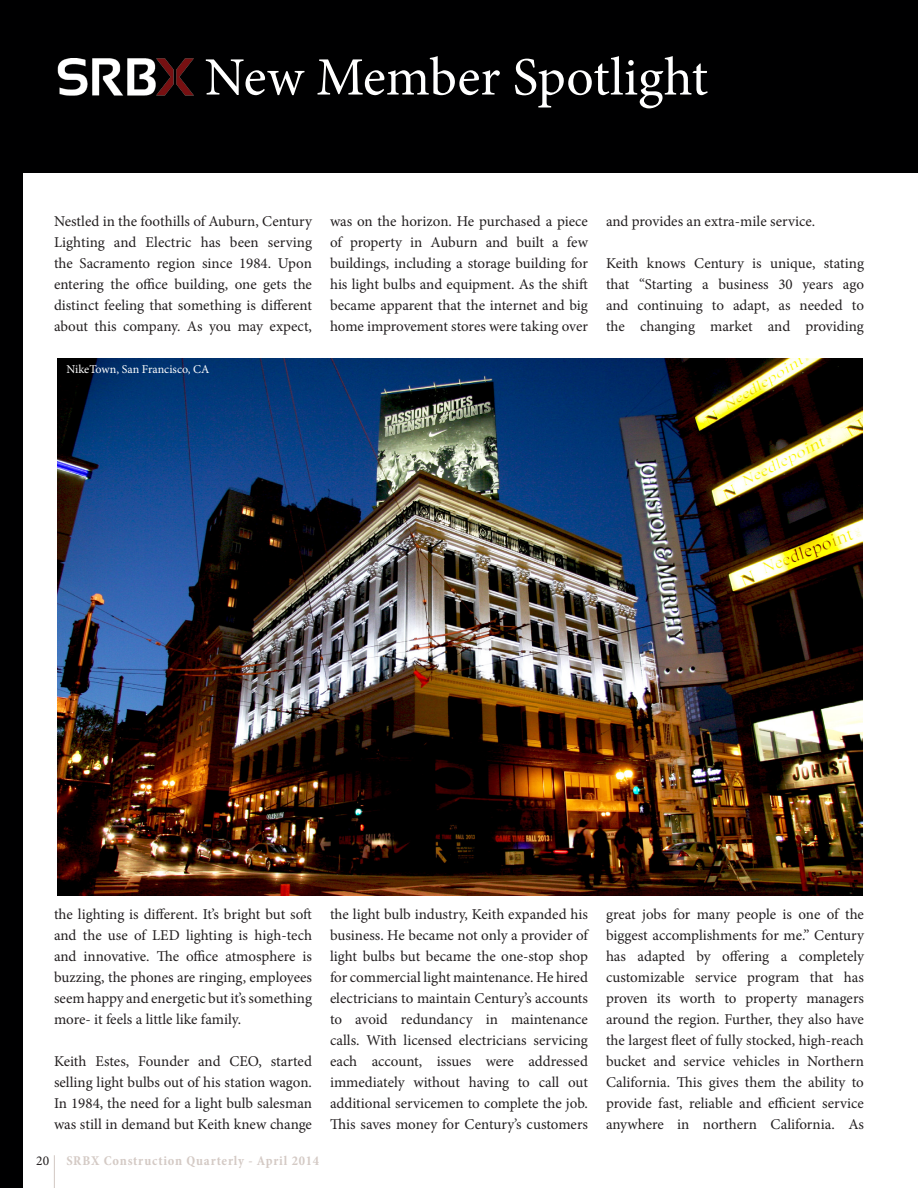
<style>
.page{position:relative;width:918px;height:1188px;background:#fff}
.page>*{position:absolute;margin:0;border:0;box-sizing:border-box;transform-origin:0 0}
.t1{font:54px "Minion Pro";color:#fff}
.t2{font:15px/21px "Minion Pro";letter-spacing:-.005em;color:#231f20;text-align:justify}
.t3{font:700 condensed 13.5px "Minion Pro";letter-spacing:.06em;color:#d4cac5}
.t4{font:13.5px "Minion Pro";color:#231f20}
.t5{font:12px "Minion Pro";color:#fff}
</style>
<div class="page">
<hr style="left:54px;top:1155px;width:1px;height:33px;background:#d4cac5">
<div style="left:0;top:0;width:918px;height:173px;background:#000001"></div>
<img style="left:57px;top:58px;width:136px;height:38px">
<div style="left:0;top:0;width:23px;height:1188px;background:#000001"></div>
<img style="left:58px;top:359px;width:804px;height:536px">
<p class="t1" style="left:205px;top:41px;width:505px">New Member Spotlight</p>
<p class="t2" style="left:54px;top:211px;width:260px">Nestled in the foothills of Auburn, Century Lighting and Electric has been serving the Sacramento region since 1984. Upon entering the office building, one gets the distinct feeling that something is different about this company. As you may expect,</p>
<p class="t5" style="left:67px;top:361px;width:145px">NikeTown, San Francisco, CA</p>
<p class="t2" style="left:330px;top:211px;width:260px">was on the horizon. He purchased a piece of property in Auburn and built a few buildings, including a storage building for his light bulbs and equipment. As the shift became apparent that the internet and big home improvement stores were taking over</p>
<p class="t2" style="left:606px;top:211px;width:211px">and provides an extra-mile service.</p>
<p class="t2" style="left:606px;top:253px;width:260px">Keith knows Century is unique, stating that “Starting a business 30 years ago and continuing to adapt, as needed to the changing market and providing</p>
<p class="t2" style="left:54px;top:904px;width:260px">the lighting is different. It’s bright but soft and the use of LED lighting is high-tech and innovative. The office atmosphere is buzzing, the phones are ringing, employees seem happy and energetic but it’s something more- it feels a little like family.</p>
<p class="t2" style="left:54px;top:1051px;width:260px">Keith Estes, Founder and CEO, started selling light bulbs out of his station wagon.<br>In 1984, the need for a light bulb salesman was still in demand but Keith knew change</p>
<p class="t4" style="left:36px;top:1152px;width:14px">20</p>
<p class="t3" style="left:66px;top:1151px;width:254px">SRBX Construction Quarterly - April 2014</p>
<p class="t2" style="left:330px;top:904px;width:260px">the light bulb industry, Keith expanded his business. He became not only a provider of light bulbs but became the one-stop shop for commercial light maintenance. He hired electricians to maintain Century’s accounts to avoid redundancy in maintenance calls. With licensed electricians servicing each account, issues were addressed immediately without having to call out additional servicemen to complete the job.<br>This saves money for Century’s customers</p>
<p class="t2" style="left:606px;top:904px;width:260px">great jobs for many people is one of the biggest accomplishments for me.” Century has adapted by offering a completely customizable service program that has proven its worth to property managers around the region. Further, they also have the largest fleet of fully stocked, high-reach bucket and service vehicles in Northern California. This gives them the ability to provide fast, reliable and efficient service anywhere in northern California. As</p>
</div>
